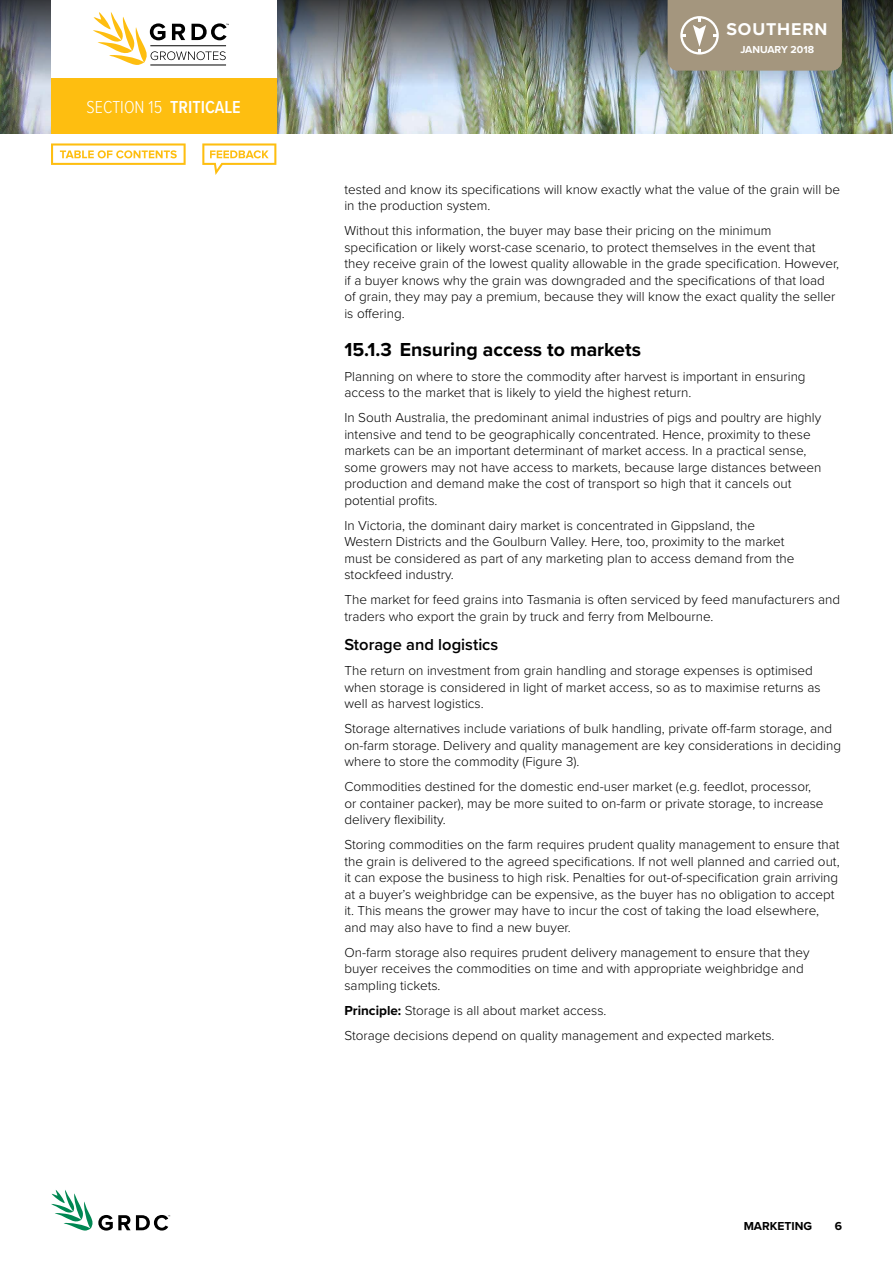
<style>
.page{position:relative;width:893px;height:1263px;background:#fff}
.page>*{position:absolute;margin:0;border:0;box-sizing:border-box;transform-origin:0 0}
.t1{font:700 19.5px "Proxima Nova";color:#000}
.t2{font:300 18px "Proxima Nova Cond";color:#fff}
.t3{font:700 17.7px "Proxima Nova";letter-spacing:.05em;color:#fff}
.t4{font:600 16.5px "Proxima Nova";color:#000}
.t5{font:300 13.5px/16.5px "Proxima Nova";color:#000}
.t6{font:700 12px "Proxima Nova";color:#000}
.t7{font:700 10.5px "Proxima Nova";color:#fff}
.s1{font-weight:600}
.s2{font-weight:700}
</style>
<div class="page">
<img style="left:0;top:117px;width:893px;height:16px">
<img style="left:0;top:0;width:893px;height:117px">
<svg style="left:51px;top:1190px;width:119px;height:41px"></svg>
<div style="left:51px;top:0;width:225px;height:81px;background:#fff"></div>
<div style="left:51px;top:78px;width:225px;height:55px;background:#febe10"></div>
<div style="left:668px;top:0;width:174px;height:71px;background:#a4967e"></div>
<hr style="left:150px;top:65px;width:76px;height:1px;background:#000">
<svg style="left:93px;top:12px;width:136px;height:53px"></svg>
<svg style="left:51px;top:143px;width:135px;height:22px"></svg>
<svg style="left:202px;top:143px;width:74px;height:32px"></svg>
<h2 class="t2" style="left:87px;top:94px;width:93px">SECTION 15 <span class="s1">TRITICALE</span></h2>
<h3 class="t3" style="left:726px;top:19px;width:103px">SOUTHERN</h3>
<p class="t7" style="left:740px;top:41px;width:75px">January 2018</p>
<p class="t5" style="left:344px;top:180px;width:497px">tested and know its specifications will know exactly what the value of the grain will be in the production system.</p>
<p class="t5" style="left:344px;top:222px;width:496px">Without this information, the buyer may base their pricing on the minimum specification or likely worst-case scenario, to protect themselves in the event that they receive grain of the lowest quality allowable in the grade specification. However, if a buyer knows why the grain was downgraded and the specifications of that load of grain, they may pay a premium, because they will know the exact quality the seller is offering.</p>
<h1 class="t1" style="left:344px;top:334px;width:298px">15.1.3 Ensuring access to markets</h1>
<p class="t5" style="left:344px;top:367px;width:463px">Planning on where to store the commodity after harvest is important in ensuring access to the market that is likely to yield the highest return.</p>
<p class="t5" style="left:344px;top:409px;width:478px">In South Australia, the predominant animal industries of pigs and poultry are highly intensive and tend to be geographically concentrated. Hence, proximity to these markets can be an important determinant of market access. In a practical sense, some growers may not have access to markets, because large distances between production and demand make the cost of transport so high that it cancels out potential profits.</p>
<p class="t5" style="left:344px;top:516px;width:451px">In Victoria, the dominant dairy market is concentrated in Gippsland, the Western Districts and the Goulburn Valley. Here, too, proximity to the market must be considered as part of any marketing plan to access demand from the stockfeed industry.</p>
<p class="t5" style="left:344px;top:591px;width:497px">The market for feed grains into Tasmania is often serviced by feed manufacturers and traders who export the grain by truck and ferry from Melbourne.</p>
<p class="t4" style="left:344px;top:632px;width:155px">Storage and logistics</p>
<p class="t5" style="left:344px;top:662px;width:478px">The return on investment from grain handling and storage expenses is optimised when storage is considered in light of market access, so as to maximise returns as well as harvest logistics.</p>
<p class="t5" style="left:344px;top:720px;width:498px">Storage alternatives include variations of bulk handling, private off-farm storage, and on-farm storage. Delivery and quality management are key considerations in deciding where to store the commodity (Figure 3).</p>
<p class="t5" style="left:344px;top:778px;width:481px">Commodities destined for the domestic end-user market (e.g. feedlot, processor, or container packer), may be more suited to on-farm or private storage, to increase delivery flexibility.</p>
<p class="t5" style="left:344px;top:836px;width:497px">Storing commodities on the farm requires prudent quality management to ensure that the grain is delivered to the agreed specifications. If not well planned and carried out, it can expose the business to high risk. Penalties for out-of-specification grain arriving at a buyer’s weighbridge can be expensive, as the buyer has no obligation to accept it. This means the grower may have to incur the cost of taking the load elsewhere, and may also have to find a new buyer.</p>
<p class="t5" style="left:344px;top:943px;width:467px">On-farm storage also requires prudent delivery management to ensure that they buyer receives the commodities on time and with appropriate weighbridge and sampling tickets.</p>
<p class="t5" style="left:344px;top:997px;width:432px;line-height:25px"><span class="s2">Principle:</span> Storage is all about market access.<br>Storage decisions depend on quality management and expected markets.</p>
<p class="t6" style="left:754px;top:1217px;width:58px">arketi ng</p>
<p class="t6" style="left:835px;top:1217px;width:9px">6</p>
</div>
